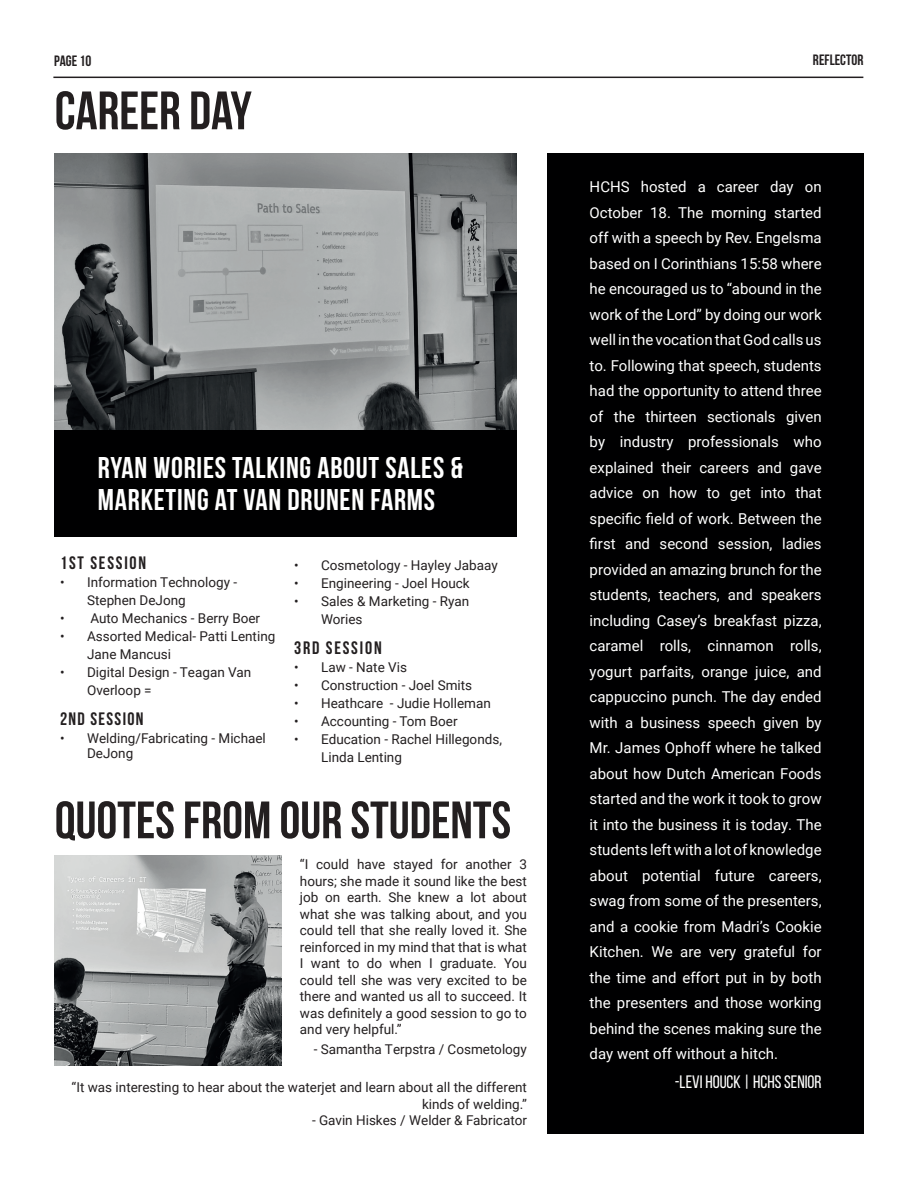
<style>
.page{position:relative;width:918px;height:1188px;background:#fff}
.page>*{position:absolute;margin:0;border:0;box-sizing:border-box;transform-origin:0 0}
.t1{font:700 54px "Bebas Neue";color:#231f20}
.t2{font:700 52.5px "Bebas Neue";color:#231f20}
.t3{font:700 30px/31.5px "Bebas Neue";letter-spacing:.025em;color:#fff}
.t4{font:18px "Bebas Neue";color:#fff}
.t5{font:700 18px "Bebas Neue";letter-spacing:.1em;color:#231f20}
.t6{font:700 18px "Bebas Neue";letter-spacing:.075em;color:#231f20}
.t7{font:15px/25.5px "Roboto";color:#fff;text-align:justify}
.t8{font:700 15px "Bebas Neue";color:#231f20}
.t9{font:13.5px/16.5px "Roboto";color:#231f20}
</style>
<div class="page">
<img style="left:54px;top:153px;width:462px;height:277px">
<div style="left:54px;top:430px;width:462px;height:107px;background:#000001"></div>
<div style="left:547px;top:153px;width:317px;height:981px;background:#000001"></div>
<hr style="left:53px;top:77px;width:810px;height:1px;background:#231f20">
<img style="left:54px;top:855px;width:228px;height:211px">
<p class="t8" style="left:54px;top:53px;width:39px">PAGE 10</p>
<p class="t8" style="left:813px;top:52px;width:52px">REFLECTOR</p>
<h1 class="t1" style="left:55px;top:81px;width:199px">CAREER DAY</h1>
<h3 class="t3" style="left:98px;top:452px;width:366px">RYAN WORIES TALKING ABOUT SALES &amp;<br>MARKETING AT VAN DRUNEN FARMS</h3>
<p class="t5" style="left:60px;top:553px;width:88px">1ST SESSION</p>
<p class="t9" style="left:87px;top:573px;width:152px;line-height:18px;text-indent:-27px">• Information Technology -<br>Stephen DeJong</p>
<p class="t9" style="left:60px;top:610px;width:202px">• Auto Mechanics - Berry Boer</p>
<p class="t9" style="left:87px;top:627px;width:190px;line-height:18px;text-indent:-27px">• Assorted Medical- Patti Lenting<br>Jane Mancusi</p>
<p class="t9" style="left:87px;top:663px;width:166px;line-height:18px;text-indent:-27px">• Digital Design - Teagan Van<br>Overloop =</p>
<p class="t6" style="left:60px;top:709px;width:85px">2ND SESSION</p>
<p class="t9" style="left:87px;top:731px;width:180px;line-height:15px;text-indent:-27px">• Welding/Fabricating - Michael<br>DeJong</p>
<p class="t9" style="left:294px;top:557px;width:205px">• Cosmetology - Hayley Jabaay</p>
<p class="t9" style="left:294px;top:575px;width:177px">• Engineering - Joel Houck</p>
<p class="t9" style="left:321px;top:592px;width:150px;line-height:18px;text-indent:-27px">• Sales &amp; Marketing - Ryan<br>Wories</p>
<p class="t5" style="left:294px;top:638px;width:89px">3RD SESSION</p>
<p class="t9" style="left:294px;top:659px;width:114px">• Law - Nate Vis</p>
<p class="t9" style="left:294px;top:677px;width:180px">• Construction - Joel Smits</p>
<p class="t9" style="left:294px;top:695px;width:198px">• Heathcare - Judie Holleman</p>
<p class="t9" style="left:294px;top:713px;width:165px">• Accounting - Tom Boer</p>
<p class="t9" style="left:321px;top:730px;width:182px;line-height:18px;text-indent:-27px">• Education - Rachel Hillegonds,<br>Linda Lenting</p>
<h2 class="t2" style="left:55px;top:791px;width:458px">QUOTES FROM OUR STUDENTS</h2>
<p class="t9" style="left:300px;top:856px;width:229px;text-align:justify">“I could have stayed for another 3 hours; she made it sound like the best job on earth. She knew a lot about what she was talking about, and you could tell that she really loved it. She reinforced in my mind that that is what I want to do when I graduate. You could tell she was very excited to be there and wanted us all to succeed. It was definitely a good session to go to and very helpful.”</p>
<p class="t9" style="left:314px;top:1040px;width:215px">- Samantha Terpstra / Cosmetology</p>
<p class="t9" style="left:72px;top:1078px;width:457px;text-align:right">“It was interesting to hear about the waterjet and learn about all the different kinds of welding.”</p>
<p class="t9" style="left:312px;top:1111px;width:216px">- Gavin Hiskes / Welder &amp; Fabricator</p>
<p class="t7" style="left:590px;top:174px;width:234px">HCHS hosted a career day on October 18. The morning started off with a speech by Rev. Engelsma based on I Corinthians 15:58 where he encouraged us to “abound in the work of the Lord” by doing our work well in the vocation that God calls us to. Following that speech, students had the opportunity to attend three of the thirteen sectionals given by industry professionals who explained their careers and gave advice on how to get into that specific field of work. Between the first and second session, ladies provided an amazing brunch for the students, teachers, and speakers including Casey’s breakfast pizza, caramel rolls, cinnamon rolls, yogurt parfaits, orange juice, and cappuccino punch. The day ended with a business speech given by Mr. James Ophoff where he talked about how Dutch American Foods started and the work it took to grow it into the business it is today. The students left with a lot of knowledge about potential future careers, swag from some of the presenters, and a cookie from Madri’s Cookie Kitchen. We are very grateful for the time and effort put in by both the presenters and those working behind the scenes making sure the day went off without a hitch.</p>
<p class="t4" style="left:675px;top:1072px;width:148px">-LEVI HOUCK | HCHS SENIOR</p>
</div>
